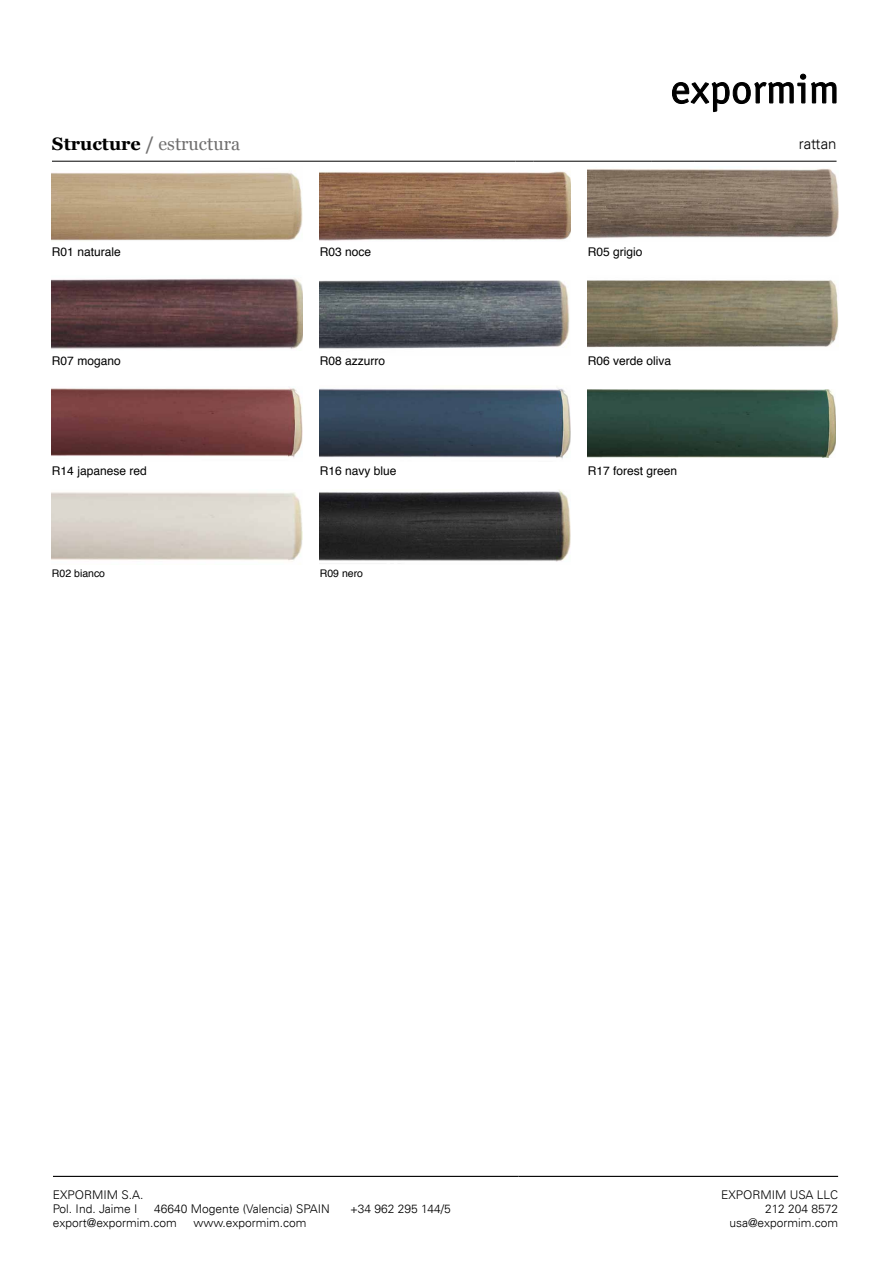
<style>
.page{position:relative;width:893px;height:1263px;background:#fff}
.page>*{position:absolute;margin:0;border:0;box-sizing:border-box;transform-origin:0 0}
.t1{font:18px "Georgia";color:#706f6f}
.t2{font:300 15px "Univers LT";color:#000}
.t3{font:300 12px/14.4px "Univers LT";color:#000}
.t4{font:12px "Helvetica";color:#000}
.t5{font:10.5px "Helvetica";color:#000}
.s1{font-weight:700;color:#000}
.s2{font-weight:700}
</style>
<div class="page">
<svg style="left:672px;top:74px;width:164px;height:38px"></svg>
<hr style="left:52px;top:161px;width:463px;height:1px;background:#000">
<svg style="left:515px;top:161px;width:19px;height:1px"></svg>
<hr style="left:534px;top:161px;width:118px;height:1px;background:#000">
<hr style="left:652px;top:161px;width:42px;height:1px;background:#000">
<hr style="left:694px;top:161px;width:142px;height:1px;background:#000">
<img style="left:52px;top:172px;width:251px;height:69px">
<img style="left:320px;top:171px;width:251px;height:70px">
<img style="left:588px;top:168px;width:251px;height:71px">
<img style="left:52px;top:278px;width:251px;height:71px">
<img style="left:320px;top:281px;width:250px;height:68px">
<img style="left:588px;top:280px;width:251px;height:68px">
<img style="left:52px;top:387px;width:251px;height:71px">
<img style="left:320px;top:388px;width:251px;height:71px">
<img style="left:588px;top:389px;width:248px;height:69px">
<img style="left:52px;top:492px;width:251px;height:69px">
<img style="left:320px;top:490px;width:251px;height:72px">
<hr style="left:53px;top:1176px;width:466px;height:1px;background:#000">
<hr style="left:519px;top:1176px;width:319px;height:1px;background:#000">
<h1 class="t1" style="left:52px;top:131px;width:190px"><span class="s1">Structure</span> <span class="s2">/</span> estructura</h1>
<p class="t2" style="left:799px;top:134px;width:39px">rattan</p>
<p class="t4" style="left:52px;top:242px;width:70px">R01 naturale</p>
<p class="t4" style="left:320px;top:242px;width:53px">R03 noce</p>
<p class="t4" style="left:588px;top:242px;width:56px">R05 grigio</p>
<p class="t4" style="left:52px;top:351px;width:70px">R07 mogano</p>
<p class="t4" style="left:320px;top:351px;width:67px">R08 azzurro</p>
<p class="t4" style="left:588px;top:351px;width:85px">R06 verde oliva</p>
<p class="t4" style="left:52px;top:462px;width:96px">R14 japanese red</p>
<p class="t4" style="left:320px;top:462px;width:78px">R16 navy blue</p>
<p class="t4" style="left:588px;top:462px;width:91px">R17 forest green</p>
<p class="t5" style="left:52px;top:565px;width:55px">R02 bianco</p>
<p class="t5" style="left:320px;top:565px;width:45px">R09 nero</p>
<p class="t3" style="left:53px;top:1187px;width:92px">EXPORMIM S.A.<br>Pol. Ind. Jaime I</p>
<p class="t3" style="left:154px;top:1201px;width:177px">46640 Mogente (Valencia) SPAIN</p>
<p class="t3" style="left:350px;top:1201px;width:102px">+34 962 295 144/5</p>
<p class="t3" style="left:53px;top:1216px;width:125px">export@expormim.com</p>
<p class="t3" style="left:193px;top:1216px;width:114px">www.expormim.com</p>
<p class="t3" style="left:721px;top:1187px;width:119px;text-align:right">EXPORMIM USA LLC<br>212 204 8572 usa@expormim.com</p>
</div>
